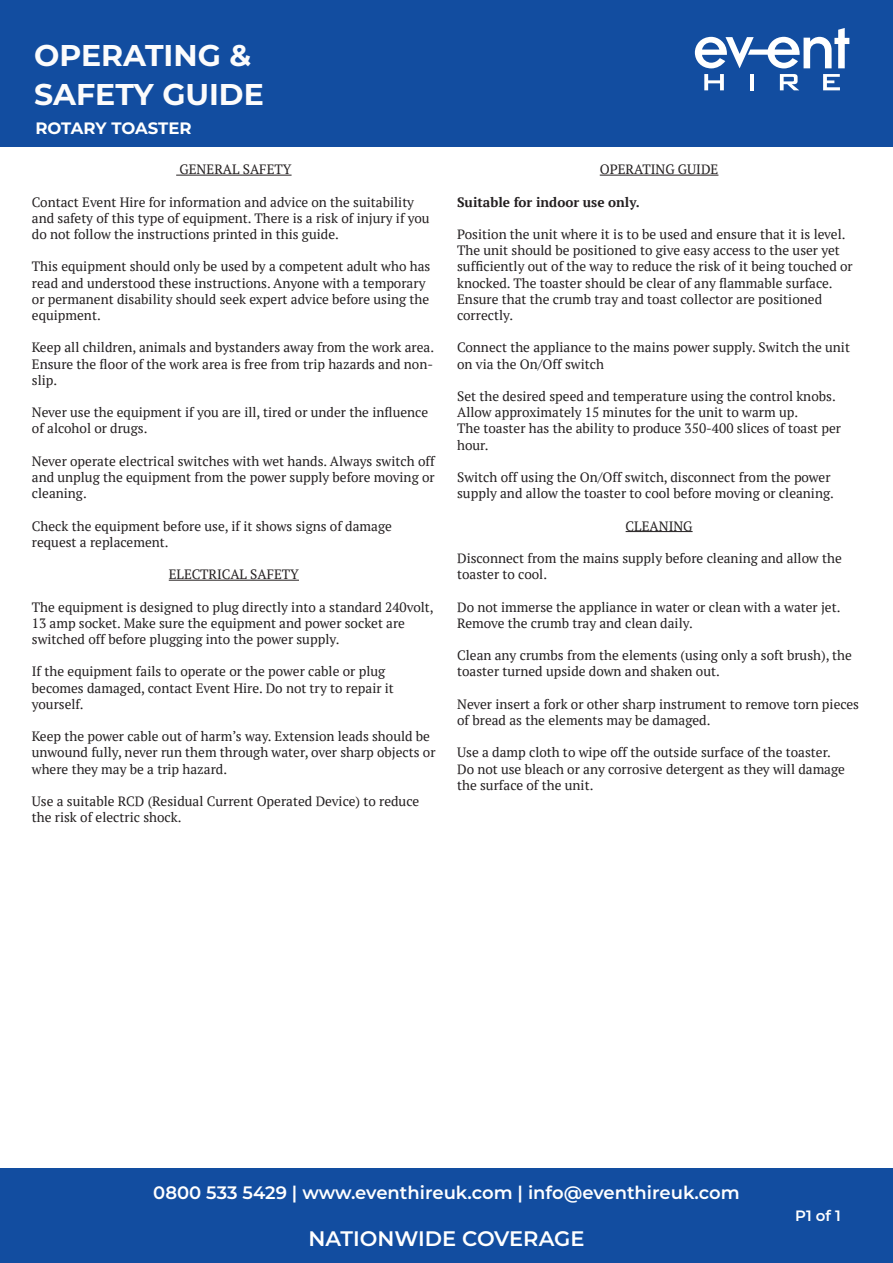
<style>
.page{position:relative;width:893px;height:1263px;background:#fff}
.page>*{position:absolute;margin:0;border:0;box-sizing:border-box;transform-origin:0 0}
.t1{font:700 30px "Montserrat";color:#fcfcfc}
.t2{font:600 21px "Montserrat";color:#fff}
.t3{font:600 18px "Montserrat";color:#fff}
.t4{font:700 16.5px "Montserrat";letter-spacing:-.01em;color:#fff}
.t5{font:600 15px "Montserrat";color:#fff}
.t6{font:13.5px/16.2px "PT Serif";color:#231f20}
.t7{font:700 13.5px "PT Serif";color:#231f20}
</style>
<div class="page">
<div style="left:0;top:1169px;width:893px;height:94px;background:#124da0"></div>
<div style="left:0;top:0;width:893px;height:147px;background:#124da0"></div>
<hr style="left:600px;top:175px;width:118px;height:1px;background:#231f20">
<hr style="left:626px;top:531px;width:67px;height:1px;background:#231f20">
<hr style="left:176px;top:175px;width:116px;height:1px;background:#231f20">
<hr style="left:169px;top:580px;width:130px;height:1px;background:#231f20">
<svg style="left:695px;top:28px;width:154px;height:40px"></svg>
<svg style="left:704px;top:74px;width:20px;height:16px"></svg>
<hr style="left:750px;top:74px;width:4px;height:16px;background:#fff">
<svg style="left:780px;top:74px;width:19px;height:16px"></svg>
<svg style="left:823px;top:74px;width:17px;height:16px"></svg>
<p class="t1" style="left:34px;top:33px;width:219px">OPERATING &amp;</p>
<p class="t1" style="left:34px;top:73px;width:231px">SAFETY GUIDE</p>
<p class="t4" style="left:35px;top:116px;width:158px">ROTARY TOASTER</p>
<p class="t6" style="left:179px;top:161px;width:114px">GENERAL SAFETY</p>
<p class="t6" style="left:32px;top:193px;width:399px">Contact Event Hire for information and advice on the suitability and safety of this type of equipment. There is a risk of injury if you do not follow the instructions printed in this guide.</p>
<p class="t6" style="left:32px;top:258px;width:400px">This equipment should only be used by a competent adult who has read and understood these instructions. Anyone with a temporary or permanent disability should seek expert advice before using the equipment.</p>
<p class="t6" style="left:32px;top:339px;width:404px;text-align:justify">Keep all children, animals and bystanders away from the work area.<br>Ensure the floor of the work area is free from trip hazards and non&shy;slip.</p>
<p class="t6" style="left:32px;top:404px;width:398px">Never use the equipment if you are ill, tired or under the influence of alcohol or drugs.</p>
<p class="t6" style="left:32px;top:453px;width:404px;text-align:justify">Never operate electrical switches with wet hands. Always switch off and unplug the equipment from the power supply before moving or cleaning.</p>
<p class="t6" style="left:32px;top:517px;width:362px">Check the equipment before use, if it shows signs of damage request a replacement.</p>
<p class="t6" style="left:169px;top:566px;width:132px">ELECTRICAL SAFETY</p>
<p class="t6" style="left:32px;top:598px;width:403px">The equipment is designed to plug directly into a standard 240volt,<br>13 amp socket. Make sure the equipment and power socket are switched off before plugging into the power supply.</p>
<p class="t6" style="left:32px;top:663px;width:364px">If the equipment fails to operate or the power cable or plug becomes damaged, contact Event Hire. Do not try to repair it yourself.</p>
<p class="t6" style="left:32px;top:728px;width:405px">Keep the power cable out of harm’s way. Extension leads should be unwound fully, never run them through water, over sharp objects or where they may be a trip hazard.</p>
<p class="t6" style="left:32px;top:793px;width:389px">Use a suitable RCD (Residual Current Operated Device) to reduce the risk of electric shock.</p>
<p class="t6" style="left:600px;top:161px;width:120px">OPERATING GUIDE</p>
<p class="t7" style="left:457px;top:193px;width:184px">Suitable for indoor use only.</p>
<p class="t6" style="left:457px;top:226px;width:397px">Position the unit where it is to be used and ensure that it is level.<br>The unit should be positioned to give easy access to the user yet sufficiently out of the way to reduce the risk of it being touched or knocked. The toaster should be clear of any flammable surface.</p>
<p class="t6" style="left:457px;top:291px;width:366px">Ensure that the crumb tray and toast collector are positioned correctly.</p>
<p class="t6" style="left:457px;top:339px;width:394px">Connect the appliance to the mains power supply. Switch the unit on via the On/Off switch</p>
<p class="t6" style="left:457px;top:388px;width:380px">Set the desired speed and temperature using the control knobs.</p>
<p class="t6" style="left:457px;top:404px;width:343px">Allow approximately 15 minutes for the unit to warm up.</p>
<p class="t6" style="left:457px;top:420px;width:386px">The toaster has the ability to produce 350-400 slices of toast per hour.</p>
<p class="t6" style="left:457px;top:469px;width:378px">Switch off using the On/Off switch, disconnect from the power supply and allow the toaster to cool before moving or cleaning.</p>
<p class="t6" style="left:626px;top:517px;width:68px">CLEANING</p>
<p class="t6" style="left:457px;top:550px;width:386px">Disconnect from the mains supply before cleaning and allow the toaster to cool.</p>
<p class="t6" style="left:457px;top:598px;width:385px">Do not immerse the appliance in water or clean with a water jet.</p>
<p class="t6" style="left:457px;top:615px;width:237px">Remove the crumb tray and clean daily.</p>
<p class="t6" style="left:457px;top:647px;width:396px">Clean any crumbs from the elements (using only a soft brush), the toaster turned upside down and shaken out.</p>
<p class="t6" style="left:457px;top:696px;width:403px">Never insert a fork or other sharp instrument to remove torn pieces of bread as the elements may be damaged.</p>
<p class="t6" style="left:457px;top:744px;width:375px">Use a damp cloth to wipe off the outside surface of the toaster.</p>
<p class="t6" style="left:457px;top:760px;width:389px">Do not use bleach or any corrosive detergent as they will damage the surface of the unit.</p>
<p class="t3" style="left:153px;top:1179px;width:588px">0800 533 5429 | www.eventhireuk.com | info@eventhireuk.com</p>
<p class="t2" style="left:308px;top:1224px;width:277px">NATIONWIDE COVERAGE</p>
<p class="t5" style="left:795px;top:1205px;width:47px">P1 of 1</p>
</div>
